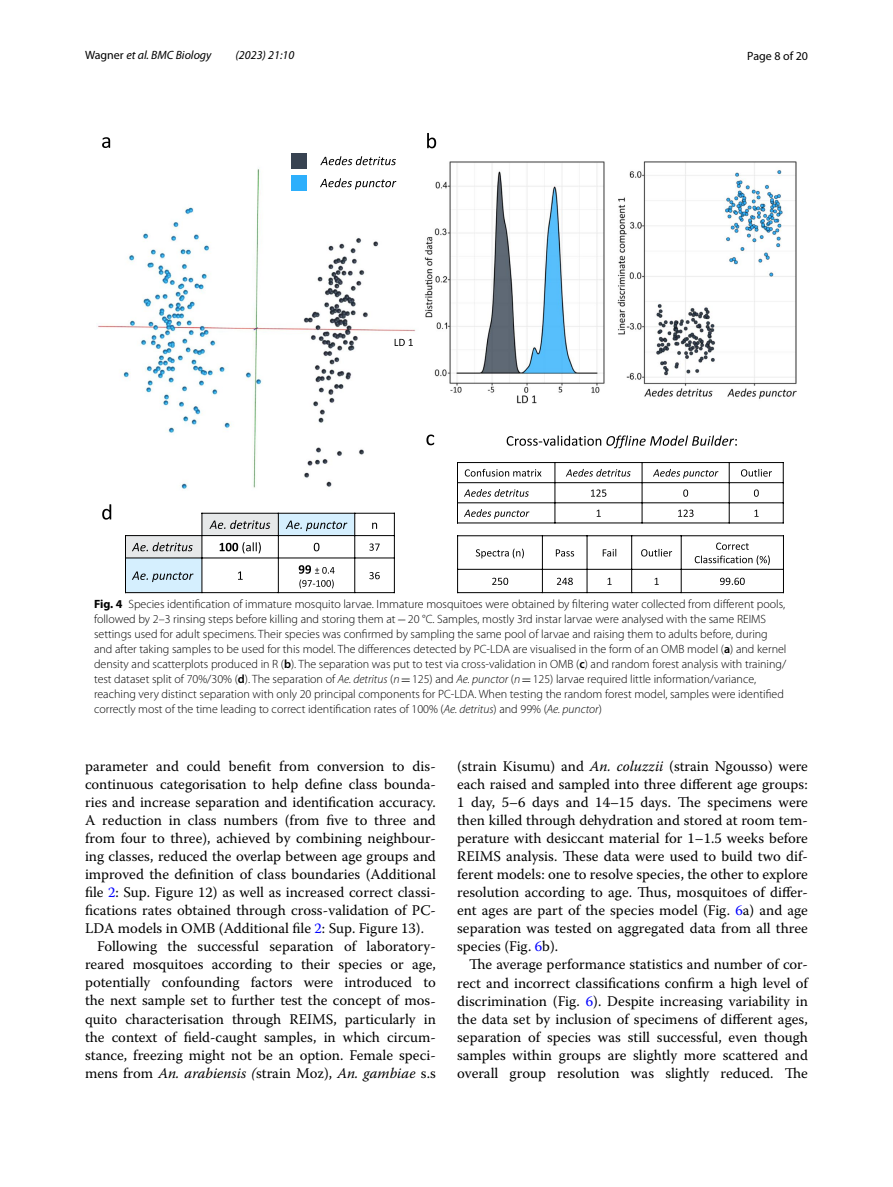
<style>
.page{position:relative;width:893px;height:1187px;background:#fff}
.page>*{position:absolute;margin:0;border:0;box-sizing:border-box;transform-origin:0 0}
.t1{font:14.7px/18px "Warnock Pro";color:#000;text-align:justify}
.t2{font:italic 14.7px "Warnock Pro";color:#000}
.t3{font:300 12px/15px "Myriad Pro";color:#000}
.t4{font:italic 12px "Myriad Pro";color:#000}
.t5{font:12px "Myriad Pro";color:#000}
.s1{font-style:normal}
.s2{font-weight:700}
.s3{font-family:"MTSY";font-weight:400}
.s4{font-weight:600}
.s5{font-style:italic}
.s6{color:#00f}
</style>
<div class="page">
<img style="left:98px;top:162px;width:699px;height:373px">
<div style="left:291px;top:175px;width:16px;height:16px;background:#2daffc"></div>
<div style="left:291px;top:153px;width:16px;height:16px;background:#384352"></div>
<svg style="left:320px;top:156px;width:76px;height:9px"></svg>
<svg style="left:320px;top:178px;width:76px;height:11px"></svg>
<svg style="left:507px;top:435px;width:230px;height:13px"></svg>
<hr style="left:542px;top:535px;width:1px;height:58px;background:#000">
<hr style="left:587px;top:535px;width:1px;height:58px;background:#000">
<hr style="left:631px;top:535px;width:1px;height:58px;background:#000">
<hr style="left:681px;top:535px;width:1px;height:58px;background:#000">
<hr style="left:457px;top:569px;width:327px;height:1px;background:#000">
<hr style="left:457px;top:535px;width:1px;height:58px;background:#000">
<hr style="left:783px;top:535px;width:1px;height:58px;background:#000">
<hr style="left:457px;top:535px;width:327px;height:1px;background:#000">
<hr style="left:457px;top:592px;width:327px;height:1px;background:#000">
<svg style="left:476px;top:548px;width:48px;height:10px"></svg>
<svg style="left:556px;top:549px;width:18px;height:7px"></svg>
<svg style="left:603px;top:549px;width:13px;height:7px"></svg>
<svg style="left:641px;top:549px;width:31px;height:7px"></svg>
<svg style="left:695px;top:542px;width:75px;height:23px"></svg>
<svg style="left:492px;top:577px;width:16px;height:8px"></svg>
<svg style="left:557px;top:577px;width:16px;height:8px"></svg>
<svg style="left:607px;top:577px;width:5px;height:8px"></svg>
<svg style="left:655px;top:577px;width:4px;height:8px"></svg>
<svg style="left:720px;top:577px;width:25px;height:8px"></svg>
<hr style="left:554px;top:462px;width:1px;height:61px;background:#000">
<hr style="left:642px;top:462px;width:1px;height:61px;background:#000">
<hr style="left:729px;top:462px;width:1px;height:61px;background:#000">
<hr style="left:457px;top:482px;width:327px;height:1px;background:#000">
<hr style="left:457px;top:502px;width:327px;height:1px;background:#000">
<hr style="left:457px;top:462px;width:1px;height:61px;background:#000">
<hr style="left:783px;top:462px;width:1px;height:61px;background:#000">
<hr style="left:457px;top:462px;width:327px;height:1px;background:#000">
<hr style="left:457px;top:522px;width:327px;height:1px;background:#000">
<svg style="left:465px;top:469px;width:76px;height:7px"></svg>
<svg style="left:566px;top:469px;width:65px;height:7px"></svg>
<svg style="left:653px;top:469px;width:65px;height:9px"></svg>
<svg style="left:741px;top:469px;width:31px;height:7px"></svg>
<svg style="left:464px;top:489px;width:65px;height:7px"></svg>
<svg style="left:591px;top:489px;width:15px;height:7px"></svg>
<svg style="left:683px;top:489px;width:5px;height:7px"></svg>
<svg style="left:754px;top:489px;width:5px;height:7px"></svg>
<svg style="left:464px;top:509px;width:65px;height:9px"></svg>
<svg style="left:597px;top:509px;width:4px;height:7px"></svg>
<svg style="left:678px;top:509px;width:16px;height:8px"></svg>
<svg style="left:754px;top:509px;width:5px;height:7px"></svg>
<div style="left:202px;top:513px;width:76px;height:22px;background:#e6e8e9"></div>
<hr style="left:201px;top:512px;width:1px;height:46px;background:#000">
<hr style="left:278px;top:535px;width:1px;height:58px;background:#000">
<hr style="left:354px;top:512px;width:1px;height:81px;background:#000">
<hr style="left:125px;top:535px;width:153px;height:1px;background:#000">
<hr style="left:278px;top:535px;width:117px;height:1px;background:#000">
<hr style="left:202px;top:557px;width:193px;height:1px;background:#000">
<hr style="left:394px;top:512px;width:1px;height:81px;background:#000">
<hr style="left:201px;top:512px;width:77px;height:1px;background:#000">
<hr style="left:278px;top:512px;width:117px;height:1px;background:#000">
<hr style="left:125px;top:592px;width:270px;height:1px;background:#000">
<svg style="left:209px;top:520px;width:61px;height:9px"></svg>
<svg style="left:278px;top:512px;width:77px;height:23px;background:#b8ceda"></svg>
<svg style="left:372px;top:522px;width:5px;height:7px"></svg>
<svg style="left:220px;top:542px;width:41px;height:11px"></svg>
<svg style="left:314px;top:543px;width:5px;height:8px"></svg>
<svg style="left:369px;top:543px;width:11px;height:7px"></svg>
<svg style="left:125px;top:535px;width:77px;height:57px;background:#c1d0d8"></svg>
<svg style="left:238px;top:571px;width:5px;height:8px"></svg>
<svg style="left:299px;top:565px;width:36px;height:8px"></svg>
<svg style="left:299px;top:579px;width:35px;height:9px"></svg>
<svg style="left:369px;top:572px;width:11px;height:7px"></svg>
<svg style="left:102px;top:137px;width:8px;height:11px"></svg>
<svg style="left:427px;top:133px;width:9px;height:15px"></svg>
<svg style="left:426px;top:434px;width:8px;height:11px"></svg>
<svg style="left:102px;top:504px;width:9px;height:15px"></svg>
<svg style="left:395px;top:339px;width:18px;height:7px"></svg>
<p class="t4" style="left:85px;top:48px;width:128px"><span class="s1">Wagner</span> et al. BMC Biology</p>
<p class="t4" style="left:236px;top:48px;width:60px">(2023) 21:10</p>
<p class="t5" style="left:747px;top:48px;width:62px">Page 8 of 20</p>
<p class="t3" style="left:94px;top:597px;width:694px"><span class="s2">Fig. 4</span> Species identification of immature mosquito larvae. Immature mosquitoes were obtained by filtering water collected from different pools, followed by 2–3 rinsing steps before killing and storing them at<span class="s3">−</span>20 °C. Samples, mostly 3rd instar larvae were analysed with the same REIMS settings used for adult specimens. Their species was confirmed by sampling the same pool of larvae and raising them to adults before, during and after taking samples to be used for this model. The differences detected by PC-LDA are visualised in the form of an OMB model (<span class="s4">a</span>) and kernel density and scatterplots produced in R (<span class="s4">b</span>). The separation was put to test via cross-validation in OMB (<span class="s4">c</span>) and random forest analysis with training/ test dataset split of 70%/30% (<span class="s4">d</span>). The separation of <span class="s5">Ae. detritus</span> (<span class="s5">n</span><span class="s3">=</span>125) and <span class="s5">Ae. punctor</span> (<span class="s5">n</span><span class="s3">=</span>125) larvae required little information/variance, reaching very distinct separation with only 20 principal components for PC-LDA. When testing the random forest model, samples were identified correctly most of the time leading to correct identification rates of 100% (<span class="s5">Ae. detritus</span>) and 99% (<span class="s5">Ae. punctor</span>)</p>
<p class="t1" style="left:85px;top:757px;width:352px">parameter and could benefit from conversion to dis-</p>
<p class="t1" style="left:85px;top:775px;width:352px">continuous categorisation to help define class bounda-</p>
<p class="t1" style="left:85px;top:793px;width:352px">ries and increase separation and identification accuracy.</p>
<p class="t1" style="left:85px;top:811px;width:352px">A reduction in class numbers (from five to three and</p>
<p class="t1" style="left:85px;top:829px;width:352px">from four to three), achieved by combining neighbour-</p>
<p class="t1" style="left:85px;top:847px;width:352px">ing classes, reduced the overlap between age groups and</p>
<p class="t1" style="left:85px;top:865px;width:352px">improved the definition of class boundaries (Additional</p>
<p class="t1" style="left:85px;top:883px;width:352px">file <span class="s6">2</span>: Sup. Figure 12) as well as increased correct classi-</p>
<p class="t1" style="left:85px;top:901px;width:352px">fications rates obtained through cross-validation of PC-</p>
<p class="t1" style="left:85px;top:919px;width:340px">LDA models in OMB (Additional file <span class="s6">2</span>: Sup. Figure 13).</p>
<p class="t1" style="left:97px;top:937px;width:340px">Following the successful separation of laboratory-</p>
<p class="t1" style="left:85px;top:955px;width:352px">reared mosquitoes according to their species or age,</p>
<p class="t1" style="left:85px;top:973px;width:352px">potentially confounding factors were introduced to</p>
<p class="t1" style="left:85px;top:991px;width:352px">the next sample set to further test the concept of mos-</p>
<p class="t1" style="left:85px;top:1009px;width:352px">quito characterisation through REIMS, particularly in</p>
<p class="t1" style="left:85px;top:1027px;width:352px">the context of field-caught samples, in which circum-</p>
<p class="t1" style="left:85px;top:1045px;width:352px">stance, freezing might not be an option. Female speci-</p>
<p class="t2" style="left:85px;top:1063px;width:352px"><span class="s1">mens from</span> An. arabiensis (<span class="s1">strain Moz),</span> An. gambiae <span class="s1">s.s</span></p>
<p class="t1" style="left:457px;top:757px;width:352px">(strain Kisumu) and <span class="s5">An. coluzzii</span> (strain Ngousso) were each raised and sampled into three different age groups:<br>1 day, 5–6 days and 14–15 days. The specimens were then killed through dehydration and stored at room tem&shy;perature with desiccant material for 1–1.5 weeks before REIMS analysis. These data were used to build two dif&shy;ferent models: one to resolve species, the other to explore resolution according to age. Thus, mosquitoes of differ&shy;ent ages are part of the species model (Fig. <span class="s6">6</span>a) and age separation was tested on aggregated data from all three species (Fig. <span class="s6">6</span>b).</p>
<p class="t1" style="left:457px;top:955px;width:352px;text-indent:12px">The average performance statistics and number of cor&shy;rect and incorrect classifications confirm a high level of discrimination (Fig. <span class="s6">6</span>). Despite increasing variability in the data set by inclusion of specimens of different ages, separation of species was still successful, even though samples within groups are slightly more scattered and overall group resolution was slightly reduced. The</p>
</div>
